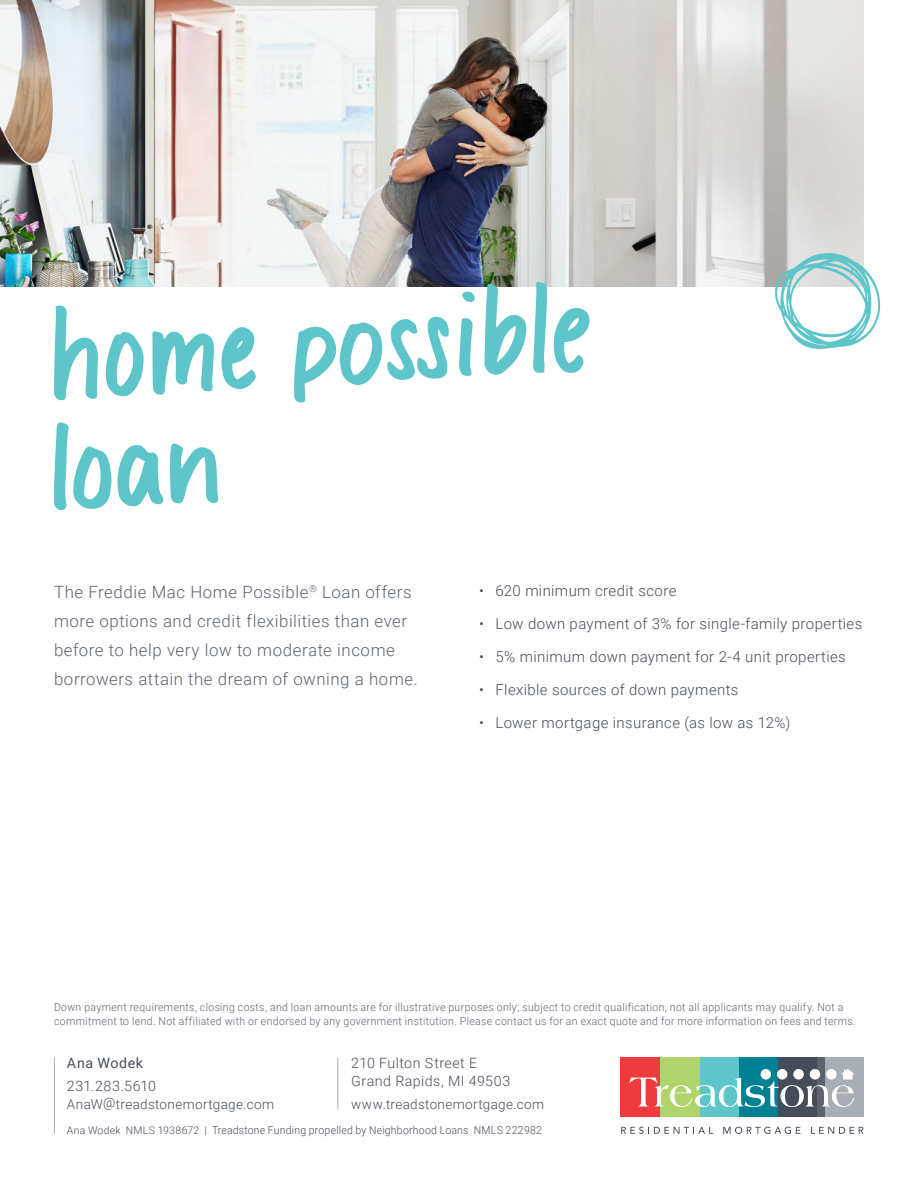
<style>
.page{position:relative;width:918px;height:1188px;background:#fff}
.page>*{position:absolute;margin:0;border:0;box-sizing:border-box;transform-origin:0 0}
.t1{font:300 16.8px/29.2px "Roboto";letter-spacing:.03em;color:#5b636f}
.t2{font:300 15px "Roboto";letter-spacing:.025em;color:#464d58}
.t3{font:300 14.25px/17.7px "Roboto";letter-spacing:.03em;color:#464d58}
.t4{font:14.25px "Roboto";letter-spacing:.04em;color:#464d58}
.t5{font:300 13.5px "Roboto";letter-spacing:.03em;color:#464d58}
.t6{font:300 10.95px/13.5px "Roboto";letter-spacing:.03em;color:#5b636f;scale:.95 1}
.t7{font:300 10.95px "Roboto";letter-spacing:.02em;color:#464d58;scale:.95 1}
.s1{font-size:10.5px}
</style>
<div class="page">
<div style="left:739px;top:1058px;width:39px;height:59px;background:#008193"></div>
<div style="left:621px;top:1058px;width:39px;height:59px;background:#ee3b3b"></div>
<div style="left:778px;top:1058px;width:39px;height:59px;background:#464d58"></div>
<div style="left:825px;top:1058px;width:39px;height:59px;background:#a8aeb5"></div>
<div style="left:699px;top:1058px;width:40px;height:59px;background:#5ec6ca"></div>
<div style="left:660px;top:1058px;width:39px;height:59px;background:#afd46b"></div>
<div style="left:817px;top:1058px;width:8px;height:59px;background:#5b636f"></div>
<svg style="left:629px;top:1069px;width:225px;height:38px"></svg>
<svg style="left:621px;top:1127px;width:92px;height:7px"></svg>
<svg style="left:723px;top:1127px;width:77px;height:7px"></svg>
<svg style="left:811px;top:1127px;width:53px;height:7px"></svg>
<hr style="left:54px;top:1058px;width:1px;height:76px;background:#a8aeb5">
<hr style="left:337px;top:1058px;width:1px;height:51px;background:#a8aeb5">
<img style="left:0;top:0;width:864px;height:287px">
<svg style="left:775px;top:253px;width:105px;height:96px"></svg>
<svg style="left:462px;top:291px;width:13px;height:11px"></svg>
<svg style="left:484px;top:283px;width:43px;height:92px"></svg>
<svg style="left:54px;top:305px;width:44px;height:96px"></svg>
<svg style="left:294px;top:316px;width:155px;height:87px"></svg>
<svg style="left:105px;top:332px;width:39px;height:65px"></svg>
<svg style="left:152px;top:327px;width:104px;height:68px"></svg>
<svg style="left:533px;top:282px;width:57px;height:91px"></svg>
<svg style="left:459px;top:318px;width:14px;height:58px"></svg>
<svg style="left:54px;top:422px;width:164px;height:89px"></svg>
<h1 class="t1" style="left:54px;top:578px;width:365px">The Freddie Mac Home Possible<sup>®</sup> Loan offers more options and credit flexibilities than ever before to help very low to moderate income borrowers attain the dream of owning a home.</h1>
<h2 class="t2" style="left:479px;top:584px;width:199px">• 620 minimum credit score</h2>
<h2 class="t2" style="left:479px;top:617px;width:385px">• Low down payment of 3% for single-family properties</h2>
<h2 class="t2" style="left:479px;top:650px;width:368px">• 5% minimum down payment for 2-4 unit properties</h2>
<h2 class="t2" style="left:479px;top:683px;width:261px">• Flexible sources of down payments</h2>
<h2 class="t2" style="left:479px;top:716px;width:312px">• Lower mortgage insurance (as low as 12%)</h2>
<p class="t6" style="left:54px;top:1001px;width:845px">Down payment requirements, closing costs, and loan amounts are for illustrative purposes only; subject to credit qualification, not all applicants may qualify. Not a commitment to lend. Not affiliated with or endorsed by any government institution. Please contact us for an exact quote and for more information on fees and terms.</p>
<h3 class="t3" style="left:351px;top:1056px;width:161px">210 Fulton Street E<br>Grand Rapids, MI 49503</h3>
<p class="t5" style="left:351px;top:1099px;width:195px">www.treadstonemortgage.com</p>
<p class="t7" style="left:67px;top:1126px;width:502px"><span class="s1">Ana Wodek NMLS 1938672 |</span> Treadstone Funding propelled by Neighborhood Loans NMLS 222982</p>
<h3 class="t4" style="left:67px;top:1055px;width:78px">Ana Wodek</h3>
<h3 class="t3" style="left:67px;top:1079px;width:91px">231.283.5610</h3>
<p class="t5" style="left:67px;top:1099px;width:209px">AnaW@treadstonemortgage.com</p>
</div>
